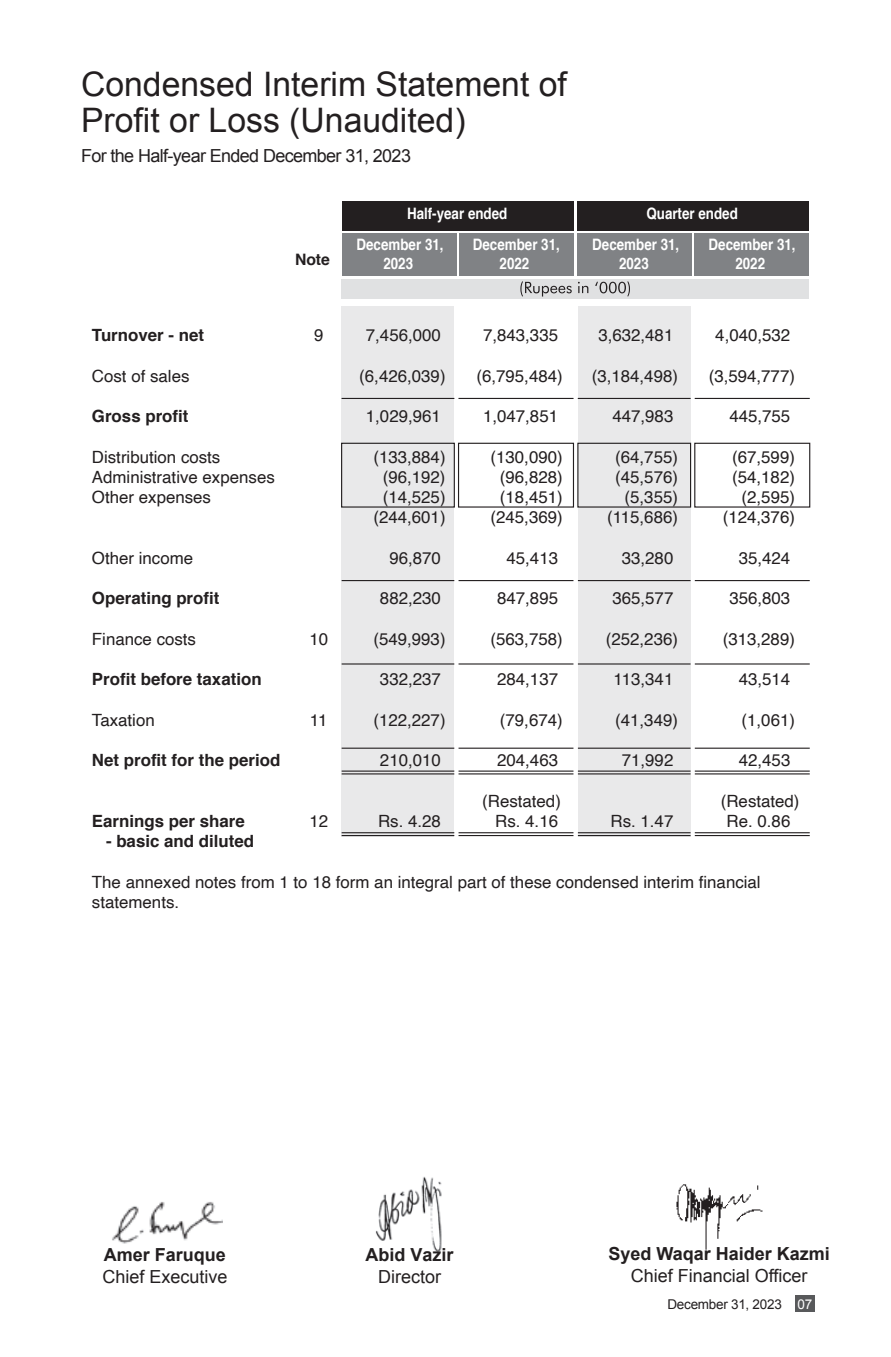
<style>
.page{position:relative;width:891px;height:1357px;background:#fff}
.page>*{position:absolute;margin:0;border:0;box-sizing:border-box;transform-origin:0 0}
.t1{font:33.75px/36px "Arial";color:#231f20}
.t2{font:18px "Arial";color:#231f20}
.t3{font:700 18px "Arial";color:#231f20}
.t4{font:18px "Arial";letter-spacing:-.035em;color:#231f20}
.t5{font:16.88px/20.2px "Helvetica";color:#231f20}
.t6{font:700 16.88px "Helvetica";color:#231f20}
.t7{font:700 15.75px/18.9px "Helvetica";color:#fff;text-align:center;scale:.85 1}
.t8{font:700 15.75px "Helvetica";color:#231f20}
.t9{font:13.5px "Arial";letter-spacing:-.02em;color:#231f20}
.s1{color:#fff}
</style>
<div class="page">
<img style="left:112px;top:1202px;width:111px;height:42px">
<img style="left:676px;top:1184px;width:87px;height:66px">
<img style="left:375px;top:1176px;width:67px;height:76px">
<div style="left:342px;top:306px;width:112px;height:530px;background:#e9e9ea"></div>
<div style="left:578px;top:306px;width:113px;height:530px;background:#e9e9ea"></div>
<hr style="left:342px;top:398px;width:112px;height:1px;background:#231f20">
<hr style="left:459px;top:398px;width:114px;height:1px;background:#231f20">
<hr style="left:578px;top:398px;width:113px;height:1px;background:#231f20">
<hr style="left:695px;top:398px;width:115px;height:1px;background:#231f20">
<hr style="left:342px;top:580px;width:112px;height:1px;background:#231f20">
<hr style="left:459px;top:580px;width:114px;height:1px;background:#231f20">
<hr style="left:578px;top:580px;width:113px;height:1px;background:#231f20">
<hr style="left:695px;top:580px;width:115px;height:1px;background:#231f20">
<hr style="left:342px;top:663px;width:112px;height:1px;background:#231f20">
<hr style="left:459px;top:663px;width:114px;height:1px;background:#231f20">
<hr style="left:578px;top:663px;width:113px;height:1px;background:#231f20">
<hr style="left:695px;top:663px;width:115px;height:1px;background:#231f20">
<hr style="left:342px;top:747px;width:112px;height:2px;background:#231f20">
<hr style="left:459px;top:747px;width:114px;height:2px;background:#231f20">
<hr style="left:578px;top:747px;width:113px;height:2px;background:#231f20">
<hr style="left:695px;top:747px;width:115px;height:2px;background:#231f20">
<hr style="left:342px;top:770px;width:112px;height:2px;background:#231f20">
<hr style="left:459px;top:770px;width:114px;height:2px;background:#231f20">
<hr style="left:578px;top:770px;width:113px;height:2px;background:#231f20">
<hr style="left:695px;top:770px;width:115px;height:2px;background:#231f20">
<hr style="left:342px;top:773px;width:112px;height:1px;background:#231f20">
<hr style="left:459px;top:773px;width:114px;height:1px;background:#231f20">
<hr style="left:578px;top:773px;width:113px;height:1px;background:#231f20">
<hr style="left:695px;top:773px;width:115px;height:1px;background:#231f20">
<hr style="left:342px;top:832px;width:112px;height:1px;background:#231f20">
<hr style="left:459px;top:832px;width:114px;height:1px;background:#231f20">
<hr style="left:578px;top:832px;width:113px;height:1px;background:#231f20">
<hr style="left:695px;top:832px;width:115px;height:1px;background:#231f20">
<hr style="left:342px;top:835px;width:112px;height:1px;background:#231f20">
<hr style="left:459px;top:835px;width:114px;height:1px;background:#231f20">
<hr style="left:578px;top:835px;width:113px;height:1px;background:#231f20">
<hr style="left:695px;top:835px;width:115px;height:1px;background:#231f20">
<div style="left:341px;top:443px;width:114px;height:65px;border:1px solid #231f20"></div>
<div style="left:458px;top:443px;width:116px;height:65px;border:1px solid #231f20"></div>
<div style="left:577px;top:443px;width:114px;height:65px;border:1px solid #231f20"></div>
<div style="left:694px;top:443px;width:116px;height:65px;border:1px solid #231f20"></div>
<div style="left:342px;top:201px;width:231px;height:30px;background:#231f20"></div>
<div style="left:342px;top:234px;width:115px;height:42px;background:#808285"></div>
<div style="left:459px;top:234px;width:114px;height:42px;background:#808285"></div>
<div style="left:577px;top:201px;width:232px;height:30px;background:#231f20"></div>
<div style="left:577px;top:234px;width:115px;height:42px;background:#808285"></div>
<div style="left:694px;top:234px;width:115px;height:42px;background:#808285"></div>
<div style="left:342px;top:279px;width:467px;height:20px;background:#e0e1e2"></div>
<svg style="left:520px;top:281px;width:52px;height:15px"></svg>
<svg style="left:578px;top:282px;width:10px;height:11px"></svg>
<svg style="left:595px;top:281px;width:35px;height:15px"></svg>
<div style="left:795px;top:1295px;width:19px;height:17px;background:#58595b"></div>
<h1 class="t1" style="left:81px;top:66px;width:487px">Condensed Interim Statement of<br>Profit or Loss (Unaudited)</h1>
<p class="t4" style="left:81px;top:144px;width:331px">For the Half-year Ended December 31, 2023</p>
<p class="t8" style="left:295px;top:246px;width:36px">Note</p>
<p class="t7" style="left:646px;top:205px;width:109px">Quarter ended</p>
<p class="t7" style="left:357px;top:199px;width:179px;line-height:30.8px;text-align:left;text-indent:50px">Half-year ended<br>December 31,</p>
<p class="t7" style="left:383px;top:254px;width:37px">2023</p>
<p class="t7" style="left:473px;top:236px;width:104px">December 31,<br>2022</p>
<p class="t7" style="left:592px;top:236px;width:104px">December 31,<br>2023</p>
<p class="t7" style="left:709px;top:236px;width:104px">December 31,<br>2022</p>
<p class="t6" style="left:92px;top:321px;width:114px">Turnover - net</p>
<p class="t5" style="left:314px;top:325px;width:11px">9</p>
<p class="t5" style="left:366px;top:325px;width:77px">7,456,000</p>
<p class="t5" style="left:483px;top:325px;width:77px">7,843,335</p>
<p class="t5" style="left:598px;top:325px;width:77px">3,632,481</p>
<p class="t5" style="left:715px;top:325px;width:77px">4,040,532</p>
<p class="t5" style="left:92px;top:366px;width:99px">Cost of sales</p>
<p class="t5" style="left:359px;top:366px;width:88px">(6,426,039)</p>
<p class="t5" style="left:476px;top:366px;width:88px">(6,795,484)</p>
<p class="t5" style="left:592px;top:366px;width:88px">(3,184,498)</p>
<p class="t5" style="left:709px;top:366px;width:88px">(3,594,777)</p>
<p class="t6" style="left:92px;top:402px;width:98px">Gross profit</p>
<p class="t5" style="left:366px;top:406px;width:77px">1,029,961</p>
<p class="t5" style="left:483px;top:406px;width:77px">1,047,851</p>
<p class="t5" style="left:612px;top:406px;width:62px">447,983</p>
<p class="t5" style="left:729px;top:406px;width:62px">445,755</p>
<p class="t5" style="left:92px;top:447px;width:130px">Distribution costs</p>
<p class="t5" style="left:373px;top:447px;width:74px">(133,884)</p>
<p class="t5" style="left:491px;top:447px;width:74px">(130,090)</p>
<p class="t5" style="left:615px;top:447px;width:64px">(64,755)</p>
<p class="t5" style="left:732px;top:447px;width:64px">(67,599)</p>
<p class="t5" style="left:92px;top:467px;width:184px">Administrative expenses</p>
<p class="t5" style="left:383px;top:467px;width:64px">(96,192)</p>
<p class="t5" style="left:500px;top:467px;width:64px">(96,828)</p>
<p class="t5" style="left:615px;top:467px;width:64px">(45,576)</p>
<p class="t5" style="left:732px;top:467px;width:64px">(54,182)</p>
<p class="t5" style="left:92px;top:487px;width:121px">Other expenses</p>
<p class="t5" style="left:383px;top:487px;width:64px">(14,525)</p>
<p class="t5" style="left:500px;top:487px;width:64px">(18,451)</p>
<p class="t5" style="left:625px;top:487px;width:55px">(5,355)</p>
<p class="t5" style="left:742px;top:487px;width:55px">(2,595)</p>
<p class="t5" style="left:373px;top:508px;width:74px">(244,601)</p>
<p class="t5" style="left:491px;top:508px;width:74px">(245,369)</p>
<p class="t5" style="left:607px;top:508px;width:72px">(115,686)</p>
<p class="t5" style="left:723px;top:508px;width:74px">(124,376)</p>
<p class="t5" style="left:92px;top:548px;width:103px">Other income</p>
<p class="t5" style="left:389px;top:548px;width:53px">96,870</p>
<p class="t5" style="left:507px;top:548px;width:53px">45,413</p>
<p class="t5" style="left:622px;top:548px;width:53px">33,280</p>
<p class="t5" style="left:739px;top:548px;width:53px">35,424</p>
<p class="t6" style="left:92px;top:585px;width:129px">Operating profit</p>
<p class="t5" style="left:380px;top:589px;width:62px">882,230</p>
<p class="t5" style="left:497px;top:589px;width:62px">847,895</p>
<p class="t5" style="left:612px;top:589px;width:62px">365,577</p>
<p class="t5" style="left:729px;top:589px;width:62px">356,803</p>
<p class="t5" style="left:92px;top:629px;width:106px">Finance costs</p>
<p class="t5" style="left:309px;top:629px;width:20px">10</p>
<p class="t5" style="left:373px;top:629px;width:74px">(549,993)</p>
<p class="t5" style="left:491px;top:629px;width:74px">(563,758)</p>
<p class="t5" style="left:606px;top:629px;width:74px">(252,236)</p>
<p class="t5" style="left:723px;top:629px;width:74px">(313,289)</p>
<p class="t6" style="left:92px;top:666px;width:171px">Profit before taxation</p>
<p class="t5" style="left:380px;top:670px;width:62px">332,237</p>
<p class="t5" style="left:497px;top:670px;width:62px">284,137</p>
<p class="t5" style="left:614px;top:670px;width:61px">113,341</p>
<p class="t5" style="left:739px;top:670px;width:53px">43,514</p>
<p class="t5" style="left:92px;top:710px;width:64px">Taxation</p>
<p class="t5" style="left:310px;top:710px;width:19px">11</p>
<p class="t5" style="left:373px;top:710px;width:74px">(122,227)</p>
<p class="t5" style="left:500px;top:710px;width:64px">(79,674)</p>
<p class="t5" style="left:615px;top:710px;width:64px">(41,349)</p>
<p class="t5" style="left:742px;top:710px;width:55px">(1,061)</p>
<p class="t6" style="left:92px;top:747px;width:190px">Net profit for the period</p>
<p class="t5" style="left:380px;top:751px;width:62px">210,010</p>
<p class="t5" style="left:497px;top:751px;width:62px">204,463</p>
<p class="t5" style="left:622px;top:751px;width:53px">71,992</p>
<p class="t5" style="left:739px;top:751px;width:53px">42,453</p>
<p class="t5" style="left:482px;top:791px;width:80px">(Restated)</p>
<p class="t5" style="left:721px;top:791px;width:80px">(Restated)</p>
<p class="t6" style="left:92px;top:807px;width:154px">Earnings per share</p>
<p class="t5" style="left:309px;top:811px;width:20px">12</p>
<p class="t5" style="left:378px;top:811px;width:64px">Rs. 4.28</p>
<p class="t5" style="left:495px;top:811px;width:64px">Rs. 4.16</p>
<p class="t5" style="left:611px;top:811px;width:64px">Rs. 1.47</p>
<p class="t5" style="left:727px;top:811px;width:65px">Re. 0.86</p>
<p class="t6" style="left:106px;top:828px;width:150px">- basic and diluted</p>
<p class="t5" style="left:92px;top:872px;width:670px">The annexed notes from 1 to 18 form an integral part of these condensed interim financial statements.</p>
<p class="t3" style="left:104px;top:1243px;width:124px">Amer Faruque</p>
<p class="t2" style="left:102px;top:1265px;width:127px">Chief Executive</p>
<p class="t3" style="left:366px;top:1243px;width:90px">Abid Vazir</p>
<p class="t2" style="left:378px;top:1265px;width:64px">Director</p>
<p class="t3" style="left:609px;top:1242px;width:223px">Syed Waqar Haider Kazmi</p>
<p class="t2" style="left:631px;top:1263px;width:178px">Chief Financial Officer</p>
<p class="t9" style="left:668px;top:1295px;width:146px">December 31, 2023 <span class="s1">07</span></p>
</div>
